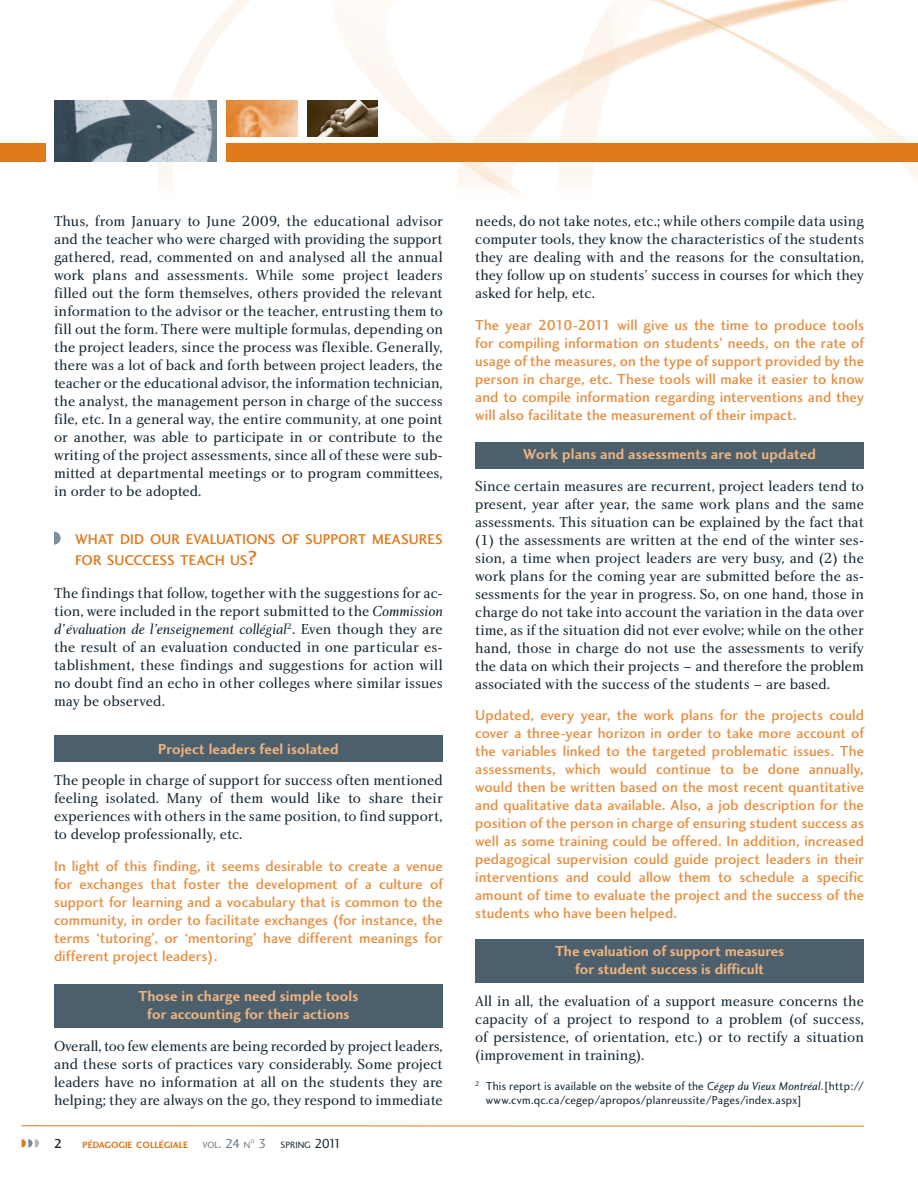
<style>
.page{position:relative;width:918px;height:1188px;background:#fff}
.page>*{position:absolute;margin:0;border:0;box-sizing:border-box;transform-origin:0 0}
.t1{font:15px/18px "Charlotte Book Plain";color:#142733;text-align:justify}
.t2{font:15px/18px "Charlotte Sans Medium Plain";letter-spacing:.005em;color:#e59043;text-align:justify}
.t3{font:15px/18px "Charlotte Sans Bold Plain";letter-spacing:.005em;color:#eeb480;text-align:center}
.t4{font:15px "Charlotte Book Italic Plain";color:#142733}
.t5{font:14.7px/21px "Charlotte Sans Medium Plain";color:#de791c}
.t6{font:13.5px "Charlotte Sans Medium Plain";color:#142733}
.t7{font:12px/13.5px "Charlotte Sans Book Plain";letter-spacing:.015em;color:#142733}
.t8{font:9.45px "Charlotte Sans Bold Plain";color:#de791c}
.t9{font:9.45px "Charlotte Sans Book Plain";color:#142733}
.t10{font:9.45px "Charlotte Sans Book Plain";color:#687a88}
.t11{font:5.55px "Charlotte Sans Book Plain";color:#687a88}
.s1{font-size:21px}
.s2{font-family:"Charlotte Book Italic Plain"}
.s3{font-family:"Charlotte Book Plain"}
.s4{font-size:13.5px}
.s5{font-size:13.5px;color:#687a88}
.s6{font-family:"Charlotte Sans Book Italic Plain"}
</style>
<div class="page">
<img style="left:0;top:0;width:892px;height:195px">
<div style="left:54px;top:985px;width:389px;height:43px;background:#4c5f6c"></div>
<div style="left:475px;top:939px;width:389px;height:43px;background:#4c5f6c"></div>
<div style="left:475px;top:442px;width:389px;height:27px;background:#4c5f6c"></div>
<div style="left:54px;top:735px;width:389px;height:27px;background:#4c5f6c"></div>
<img style="left:55px;top:101px;width:162px;height:61px">
<img style="left:227px;top:101px;width:70px;height:36px">
<img style="left:307px;top:101px;width:71px;height:36px">
<svg style="left:54px;top:532px;width:7px;height:13px"></svg>
<hr style="left:22px;top:1125px;width:842px;height:2px;background:#de791c">
<div style="left:227px;top:144px;width:691px;height:18px;background:#de791c"></div>
<div style="left:0;top:144px;width:46px;height:18px;background:#de791c"></div>
<svg style="left:22px;top:1139px;width:17px;height:9px"></svg>
<img style="left:892px;top:129px;width:26px;height:54px">
<div style="left:891px;top:144px;width:27px;height:18px;background:#de791c"></div>
<p class="t1" style="left:54px;top:213px;width:390px">Thus, from January to June 2009, the educational advisor and the teacher who were charged with providing the support gathered, read, commented on and analysed all the annual work plans and assessments. While some project leaders filled out the form themselves, others provided the relevant information to the advisor or the teacher, entrusting them to fill out the form. There were multiple formulas, depending on the project leaders, since the process was flexible. Generally, there was a lot of back and forth between project leaders, the teacher or the educational advisor, the information technician, the analyst, the management person in charge of the success file, etc. In a general way, the entire community, at one point or another, was able to participate in or contribute to the writing of the project assessments, since all of these were sub&shy;mitted at departmental meetings or to program committees, in order to be adopted.</p>
<p class="t5" style="left:75px;top:530px;width:369px">WHAT DID OUR EVALUATIONS OF SUPPORT MEASURES<br>FOR SUCCCESS TEACH US<span class="s1">?</span></p>
<p class="t1" style="left:54px;top:585px;width:390px">The findings that follow, together with the suggestions for ac&shy;tion, were included in the report submitted to the <span class="s2">Commission</span></p>
<p class="t4" style="left:54px;top:623px;width:390px">d’évaluation de l’enseignement collégial<sup>2</sup><span class="s3">. Even though they are</span></p>
<p class="t1" style="left:54px;top:639px;width:390px">the result of an evaluation conducted in one particular es&shy;tablishment, these findings and suggestions for action will no doubt find an echo in other colleges where similar issues may be observed.</p>
<p class="t3" style="left:158px;top:741px;width:182px">Project leaders feel isolated</p>
<p class="t1" style="left:54px;top:772px;width:390px">The people in charge of support for success often mentioned feeling isolated. Many of them would like to share their experiences with others in the same position, to find support, to develop professionally, etc.</p>
<p class="t2" style="left:54px;top:858px;width:390px">In light of this finding, it seems desirable to create a venue for exchanges that foster the development of a culture of support for learning and a vocabulary that is common to the community, in order to facilitate exchanges (for instance, the terms ‘tutoring’, or ‘mentoring’ have different meanings for different project leaders).</p>
<p class="t3" style="left:138px;top:989px;width:222px">Those in charge need simple tools for accounting for their actions</p>
<p class="t1" style="left:54px;top:1038px;width:390px">Overall, too few elements are being recorded by project leaders, and these sorts of practices vary considerably. Some project leaders have no information at all on the students they are helping; they are always on the go, they respond to immediate</p>
<p class="t6" style="left:54px;top:1138px;width:10px">2</p>
<p class="t8" style="left:82px;top:1141px;width:107px">PÉDAGOGIE COLLÉGIALE</p>
<p class="t10" style="left:202px;top:1141px;width:49px">VOL<span class="s4">. 24</span> N</p>
<p class="t11" style="left:250px;top:1139px;width:6px">O</p>
<p class="t9" style="left:258px;top:1141px;width:85px"><span class="s5">3</span> SPRING <span class="s4">2011</span></p>
<p class="t1" style="left:475px;top:213px;width:390px">needs, do not take notes, etc.; while others compile data using computer tools, they know the characteristics of the students they are dealing with and the reasons for the consultation, they follow up on students’ success in courses for which they asked for help, etc.</p>
<p class="t2" style="left:475px;top:317px;width:390px">The year 2010-2011 will give us the time to produce tools for compiling information on students’ needs, on the rate of usage of the measures, on the type of support provided by the person in charge, etc. These tools will make it easier to know and to compile information regarding interventions and they will also facilitate the measurement of their impact.</p>
<p class="t3" style="left:523px;top:447px;width:294px">Work plans and assessments are not updated</p>
<p class="t1" style="left:475px;top:478px;width:390px">Since certain measures are recurrent, project leaders tend to present, year after year, the same work plans and the same assessments. This situation can be explained by the fact that (1) the assessments are written at the end of the winter ses&shy;sion, a time when project leaders are very busy, and (2) the work plans for the coming year are submitted before the as&shy;sessments for the year in progress. So, on one hand, those in charge do not take into account the variation in the data over time, as if the situation did not ever evolve; while on the other hand, those in charge do not use the assessments to verify the data on which their projects – and therefore the problem associated with the success of the students – are based.</p>
<p class="t2" style="left:475px;top:708px;width:390px">Updated, every year, the work plans for the projects could cover a three-year horizon in order to take more account of the variables linked to the targeted problematic issues. The assessments, which would continue to be done annually, would then be written based on the most recent quantitative and qualitative data available. Also, a job description for the position of the person in charge of ensuring student success as well as some training could be offered. In addition, increased pedagogical supervision could guide project leaders in their interventions and could allow them to schedule a specific amount of time to evaluate the project and the success of the students who have been helped.</p>
<p class="t3" style="left:555px;top:944px;width:231px">The evaluation of support measures for student success is difficult</p>
<p class="t1" style="left:475px;top:993px;width:390px">All in all, the evaluation of a support measure concerns the capacity of a project to respond to a problem (of success, of persistence, of orientation, etc.) or to rectify a situation (improvement in training).</p>
<p class="t7" style="left:486px;top:1081px;width:380px;text-indent:-10px"><sup>2</sup> This report is available on the website of the <span class="s6">Cégep du Vieux Montréal</span>.[http:// www.cvm.qc.ca/cegep/apropos/planreussite/Pages/index.aspx]</p>
</div>
